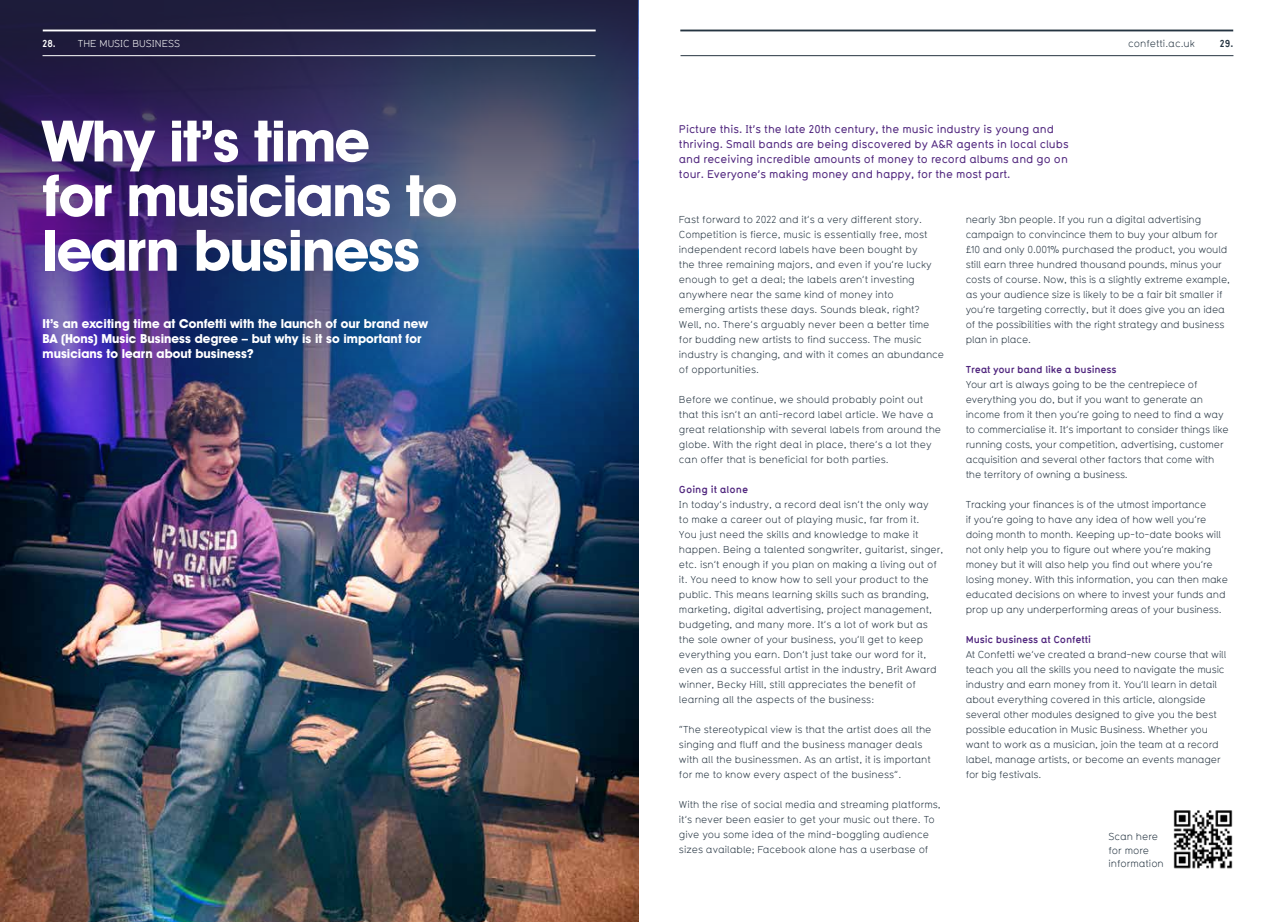
<style>
.page{position:relative;width:1276px;height:922px;background:#fff}
.page>*{position:absolute;margin:0;border:0;box-sizing:border-box;transform-origin:0 0}
.t1{font:700 57.38px/54.6px "Avant Garde IT Cby BT";letter-spacing:-.025em;color:#fff}
.t2{font:500 12.5px/15px "TYP1451 A";color:#50267e}
.t3{font:700 12.5px/15px "Avant Garde IT Cby BT";color:#fff}
.t4{font:11.25px/15px "TYP1451 A";color:#253441}
.t5{font:700 11.25px "TYP1451 A";letter-spacing:-.01em;color:#50267e}
.t6{font:11.25px "TYP1451 A";color:#fff}
.t7{font:700 11.25px "TYP1451 A";color:#253441}
.s1{font-weight:700}
</style>
<div class="page">
<img style="left:0;top:517px;width:638px;height:404px">
<img style="left:0;top:0;width:638px;height:517px">
<hr style="left:680px;top:55px;width:553px;height:1px;background:#253441">
<hr style="left:680px;top:30px;width:553px;height:1px;background:#253441">
<hr style="left:43px;top:55px;width:552px;height:1px;background:#fff">
<hr style="left:43px;top:30px;width:552px;height:1px;background:#fff">
<img style="left:1173px;top:810px;width:60px;height:59px">
<p class="t6" style="left:43px;top:38px;width:139px"><span class="s1">28.</span> THE MUSIC BUSINESS</p>
<h1 class="t1" style="left:42px;top:113px;width:416px">Why it’s time<br>for musicians to learn business</h1>
<p class="t3" style="left:43px;top:315px;width:387px">It’s an exciting time at Confetti with the launch of our brand new<br>BA (Hons) Music Business degree – but why is it so important for musicians to learn about business?</p>
<p class="t2" style="left:679px;top:121px;width:391px">Picture this. It’s the late 20th century, the music industry is young and thriving. Small bands are being discovered by A&amp;R agents in local clubs and receiving incredible amounts of money to record albums and go on tour. Everyone’s making money and happy, for the most part.</p>
<p class="t4" style="left:1128px;top:36px;width:68px">confetti.ac.uk</p>
<p class="t7" style="left:1220px;top:37px;width:15px">29.</p>
<p class="t4" style="left:679px;top:212px;width:267px">Fast forward to 2022 and it’s a very different story.<br>Competition is fierce, music is essentially free, most independent record labels have been bought by<br>the three remaining majors, and even if you’re lucky enough to get a deal; the labels aren’t investing anywhere near the same kind of money into<br>emerging artists these days. Sounds bleak, right?<br>Well, no. There’s arguably never been a better time for budding new artists to find success. The music industry is changing, and with it comes an abundance of opportunities.</p>
<p class="t4" style="left:679px;top:391px;width:264px">Before we continue, we should probably point out that this isn’t an anti-record label article. We have a great relationship with several labels from around the globe. With the right deal in place, there’s a lot they can offer that is beneficial for both parties.</p>
<p class="t5" style="left:679px;top:482px;width:71px">Going it alone</p>
<p class="t4" style="left:679px;top:496px;width:266px">In today’s industry, a record deal isn’t the only way<br>to make a career out of playing music, far from it.<br>You just need the skills and knowledge to make it happen. Being a talented songwriter, guitarist, singer, etc. isn’t enough if you plan on making a living out of it. You need to know how to sell your product to the public. This means learning skills such as branding, marketing, digital advertising, project management, budgeting, and many more. It’s a lot of work but as the sole owner of your business, you’ll get to keep everything you earn. Don’t just take our word for it, even as a successful artist in the industry, Brit Award winner, Becky Hill, still appreciates the benefit of learning all the aspects of the business:</p>
<p class="t4" style="left:679px;top:721px;width:254px">“The stereotypical view is that the artist does all the singing and fluff and the business manager deals with all the businessmen. As an artist, it is important for me to know every aspect of the business”.</p>
<p class="t4" style="left:679px;top:796px;width:263px">With the rise of social media and streaming platforms, it’s never been easier to get your music out there. To give you some idea of the mind-boggling audience sizes available; Facebook alone has a userbase of</p>
<p class="t4" style="left:965px;top:211px;width:266px">nearly 3bn people. If you run a digital advertising campaign to convincince them to buy your album for £10 and only 0.001% purchased the product, you would still earn three hundred thousand pounds, minus your costs of course. Now, this is a slightly extreme example, as your audience size is likely to be a fair bit smaller if you’re targeting correctly, but it does give you an idea of the possibilities with the right strategy and business plan in place.</p>
<p class="t5" style="left:965px;top:362px;width:152px">Treat your band like a business</p>
<p class="t4" style="left:965px;top:376px;width:264px">Your art is always going to be the centrepiece of everything you do, but if you want to generate an income from it then you’re going to need to find a way to commercialise it. It’s important to consider things like running costs, your competition, advertising, customer acquisition and several other factors that come with the territory of owning a business.</p>
<p class="t4" style="left:965px;top:496px;width:264px">Tracking your finances is of the utmost importance<br>if you’re going to have any idea of how well you’re doing month to month. Keeping up-to-date books will not only help you to figure out where you’re making money but it will also help you find out where you’re losing money. With this information, you can then make educated decisions on where to invest your funds and prop up any underperforming areas of your business.</p>
<p class="t5" style="left:965px;top:632px;width:127px">Music business at Confetti</p>
<p class="t4" style="left:965px;top:646px;width:262px">At Confetti we’ve created a brand-new course that will teach you all the skills you need to navigate the music industry and earn money from it. You’ll learn in detail about everything covered in this article, alongside several other modules designed to give you the best possible education in Music Business. Whether you want to work as a musician, join the team at a record label, manage artists, or become an events manager for big festivals.</p>
<p class="t4" style="left:1108px;top:829px;width:57px;line-height:13.5px">Scan here for more information</p>
</div>
